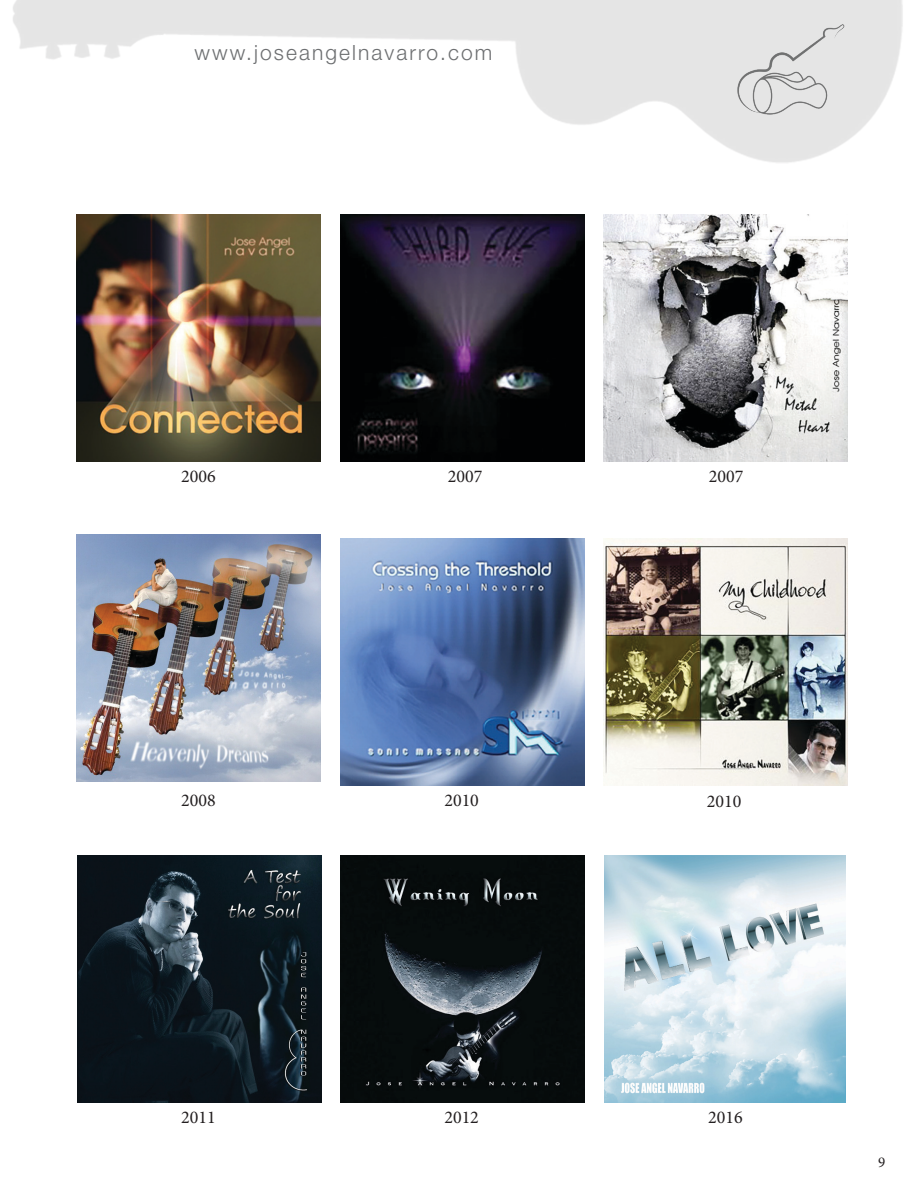
<style>
.page{position:relative;width:918px;height:1188px;background:#fff}
.page>*{position:absolute;margin:0;border:0;box-sizing:border-box;transform-origin:0 0}
.t1{font:300 21px "Helvetica Neue LT Pro";letter-spacing:.1em;color:#6d6f71}
.t2{font:18px "Minion Pro";color:#231f20}
.t3{font:15px "Minion Pro";color:#231f20}
</style>
<div class="page">
<img style="left:725px;top:15px;width:126px;height:107px">
<img style="left:77px;top:215px;width:243px;height:246px">
<img style="left:341px;top:539px;width:243px;height:247px">
<img style="left:341px;top:215px;width:243px;height:246px">
<img style="left:604px;top:215px;width:243px;height:246px">
<img style="left:77px;top:534px;width:243px;height:247px">
<img style="left:77px;top:855px;width:244px;height:247px">
<img style="left:341px;top:855px;width:243px;height:247px">
<img style="left:604px;top:539px;width:243px;height:247px">
<img style="left:604px;top:855px;width:242px;height:247px">
<p class="t1" style="left:194px;top:40px;width:300px">www.joseangelnavarro.com</p>
<p class="t2" style="left:181px;top:464px;width:36px">2006</p>
<p class="t2" style="left:709px;top:464px;width:36px">2007</p>
<p class="t2" style="left:448px;top:464px;width:36px">2007</p>
<p class="t2" style="left:181px;top:788px;width:36px">2008</p>
<p class="t2" style="left:444px;top:788px;width:36px">2010</p>
<p class="t2" style="left:707px;top:789px;width:36px">2010</p>
<p class="t2" style="left:181px;top:1106px;width:36px">2011</p>
<p class="t2" style="left:444px;top:1106px;width:36px">2012</p>
<p class="t2" style="left:708px;top:1106px;width:36px">2016</p>
<p class="t3" style="left:878px;top:1153px;width:9px">9</p>
</div>
